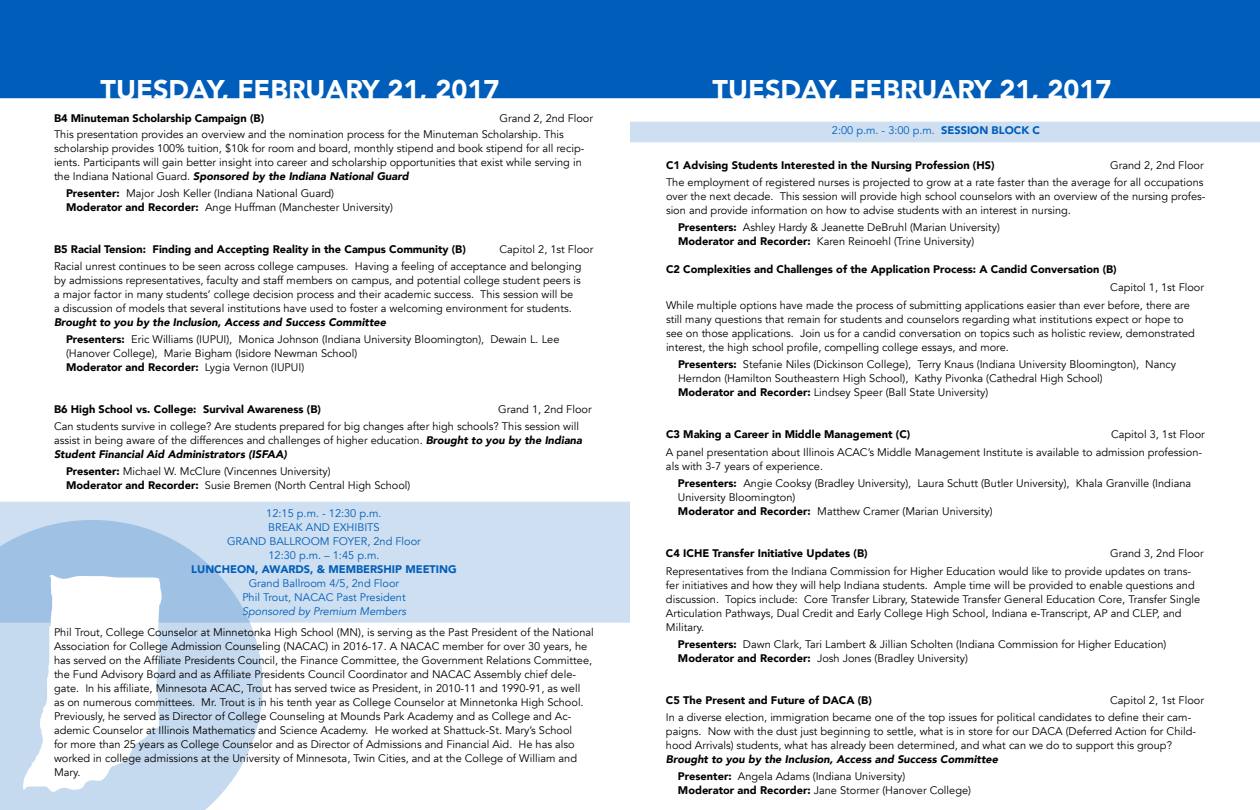
<style>
.page{position:relative;width:1260px;height:810px;background:#fff}
.page>*{position:absolute;margin:0;border:0;box-sizing:border-box;transform-origin:0 0}
.t1{font:900 27px "Avenir";color:#fff}
.t2{font:11px/14px "Avenir";color:#000}
.t3{font:900 11px "Avenir";color:#000}
.t4{font:11px/14px "Avenir";color:#005db9;text-align:center}
.t5{font:italic 900 11px/17px "Avenir";color:#000}
.t6{font:900 11px "Avenir";color:#005db9}
.t7{font:italic 11px "Avenir";color:#005db9}
.s1{font-weight:900;font-style:italic}
.s2{font-weight:900}
.s3{font-style:normal}
.s4{font-weight:400;font-style:normal}
</style>
<div class="page">
<div style="left:0;top:502px;width:630px;height:121px;background:#cddff1"></div>
<svg style="left:0;top:520px;width:263px;height:290px;background:#c1d7ed"></svg>
<svg style="left:23px;top:540px;width:140px;height:255px"></svg>
<div style="left:0;top:0;width:1260px;height:98px;background:#005db9"></div>
<div style="left:630px;top:122px;width:630px;height:20px;background:#cddff1"></div>
<h1 class="t1" style="left:101px;top:66px;width:400px">TUESDAY, FEBRUARY 21, 2017</h1>
<h1 class="t1" style="left:713px;top:67px;width:400px">TUESDAY, FEBRUARY 21, 2017</h1>
<p class="t3" style="left:54px;top:109px;width:212px">B4 Minuteman Scholarship Campaign (B)</p>
<p class="t2" style="left:54px;top:111px;width:541px;line-height:16px;text-indent:446px">Grand 2, 2nd Floor<br>This presentation provides an overview and the nomination process for the Minuteman Scholarship. This</p>
<p class="t2" style="left:54px;top:142px;width:532px">scholarship provides 100% tuition, $10k for room and board, monthly stipend and book stipend for all recip&shy;ients. Participants will gain better insight into career and scholarship opportunities that exist while serving in the Indiana National Guard. <span class="s1">Sponsored by the Indiana National Guard</span></p>
<p class="t2" style="left:66px;top:187px;width:328px"><span class="s2">Presenter:</span> Major Josh Keller (Indiana National Guard)<br><span class="s2">Moderator and Recorder:</span> Ange Huffman (Manchester University)</p>
<p class="t3" style="left:54px;top:240px;width:413px">B5 Racial Tension: Finding and Accepting Reality in the Campus Community (B)</p>
<p class="t4" style="left:832px;top:124px;width:210px">2:00 p.m. - 3:00 p.m. <span class="s2">SESSION BLOCK C</span></p>
<p class="t3" style="left:666px;top:156px;width:330px">C1 Advising Students Interested in the Nursing Profession (HS)</p>
<p class="t2" style="left:666px;top:157px;width:539px;line-height:17px;text-align:right">Grand 2, 2nd Floor<br>The employment of registered nurses is projected to grow at a rate faster than the average for all occupations</p>
<p class="t2" style="left:666px;top:190px;width:541px">over the next decade. This session will provide high school counselors with an overview of the nursing profes&shy;sion and provide information on how to advise students with an interest in nursing.</p>
<p class="t2" style="left:678px;top:221px;width:324px"><span class="s2">Presenters:</span> Ashley Hardy &amp; Jeanette DeBruhl (Marian University)<br><span class="s2">Moderator and Recorder:</span> Karen Reinoehl (Trine University)</p>
<p class="t3" style="left:666px;top:260px;width:452px">C2 Complexities and Challenges of the Application Process: A Candid Conversation (B)</p>
<p class="t2" style="left:666px;top:279px;width:540px;line-height:18px;text-indent:444px">Capitol 1, 1st Floor<br>While multiple options have made the process of submitting applications easier than ever before, there are</p>
<p class="t2" style="left:666px;top:313px;width:530px">still many questions that remain for students and counselors regarding what institutions expect or hope to see on those applications. Join us for a candid conversation on topics such as holistic review, demonstrated interest, the high school profile, compelling college essays, and more.</p>
<p class="t2" style="left:678px;top:358px;width:500px"><span class="s2">Presenters:</span> Stefanie Niles (Dickinson College), Terry Knaus (Indiana University Bloomington), Nancy<br>Herndon (Hamilton Southeastern High School), Kathy Pivonka (Cathedral High School)<br><span class="s2">Moderator and Recorder:</span> Lindsey Speer (Ball State University)</p>
<p class="t3" style="left:666px;top:425px;width:246px">C3 Making a Career in Middle Management (C)</p>
<p class="t2" style="left:54px;top:241px;width:541px;line-height:17px;text-indent:446px">Capitol 2, 1st Floor<br>Racial unrest continues to be seen across college campuses. Having a feeling of acceptance and belonging</p>
<p class="t2" style="left:54px;top:274px;width:528px">by admissions representatives, faculty and staff members on campus, and potential college student peers is a major factor in many students’ college decision process and their academic success. This session will be a discussion of models that several institutions have used to foster a welcoming environment for students.</p>
<p class="t2" style="left:66px;top:314px;width:495px;line-height:17px;text-indent:-12px"><span class="s1">Brought to you by the Inclusion, Access and Success Committee<br></span><span class="s2">Presenters:</span> Eric Williams (IUPUI), Monica Johnson (Indiana University Bloomington), Dewain L. Lee</p>
<p class="t2" style="left:66px;top:347px;width:293px">(Hanover College), Marie Bigham (Isidore Newman School)<br><span class="s2">Moderator and Recorder:</span> Lygia Vernon (IUPUI)</p>
<p class="t3" style="left:54px;top:400px;width:269px">B6 High School vs. College: Survival Awareness (B)</p>
<p class="t2" style="left:54px;top:401px;width:539px;line-height:17px;text-indent:444px">Grand 1, 2nd Floor<br>Can students survive in college? Are students prepared for big changes after high schools? This session will</p>
<p class="t2" style="left:54px;top:434px;width:530px">assist in being aware of the differences and challenges of higher education. <span class="s1">Brought to you by the Indiana<br>Student Financial Aid Administrators (ISFAA)</span></p>
<p class="t2" style="left:66px;top:465px;width:346px"><span class="s2">Presenter:</span> Michael W. McClure (Vincennes University)<br><span class="s2">Moderator and Recorder:</span> Susie Bremen (North Central High School)</p>
<p class="t4" style="left:227px;top:507px;width:195px">12:15 p.m. - 12:30 p.m.<br>BREAK AND EXHIBITS<br>GRAND BALLROOM FOYER, 2nd Floor<br>12:30 p.m. – 1:45 p.m.</p>
<p class="t6" style="left:191px;top:560px;width:267px">LUNCHEON, AWARDS, &amp; MEMBERSHIP MEETING</p>
<p class="t4" style="left:242px;top:577px;width:165px">Grand Ballroom 4/5, 2nd Floor<br>Phil Trout, NACAC Past President</p>
<p class="t7" style="left:242px;top:605px;width:166px">Sponsored by Premium Members</p>
<p class="t2" style="left:54px;top:626px;width:541px">Phil Trout, College Counselor at Minnetonka High School (MN), is serving as the Past President of the National Association for College Admission Counseling (NACAC) in 2016-17. A NACAC member for over 30 years, he has served on the Affiliate Presidents Council, the Finance Committee, the Government Relations Committee, the Fund Advisory Board and as Affiliate Presidents Council Coordinator and NACAC Assembly chief dele&shy;gate. In his affiliate, Minnesota ACAC, Trout has served twice as President, in 2010-11 and 1990-91, as well<br>as on numerous committees. Mr. Trout is in his tenth year as College Counselor at Minnetonka High School.<br>Previously, he served as Director of College Counseling at Mounds Park Academy and as College and Ac&shy;ademic Counselor at Illinois Mathematics and Science Academy. He worked at Shattuck-St. Mary’s School<br>for more than 25 years as College Counselor and as Director of Admissions and Financial Aid. He has also worked in college admissions at the University of Minnesota, Twin Cities, and at the College of William and Mary.</p>
<p class="t2" style="left:666px;top:426px;width:540px;line-height:18px;text-align:right">Capitol 3, 1st Floor<br>A panel presentation about Illinois ACAC’s Middle Management Institute is available to admission profession-</p>
<p class="t2" style="left:678px;top:458px;width:515px;line-height:17px;text-indent:-12px">als with 3-7 years of experience.<br><span class="s2">Presenters:</span> Angie Cooksy (Bradley University), Laura Schutt (Butler University), Khala Granville (Indiana</p>
<p class="t2" style="left:678px;top:491px;width:316px">University Bloomington)<br><span class="s2">Moderator and Recorder:</span> Matthew Cramer (Marian University)</p>
<p class="t3" style="left:666px;top:544px;width:203px">C4 ICHE Transfer Initiative Updates (B)</p>
<p class="t2" style="left:666px;top:545px;width:539px;line-height:18px;text-indent:444px">Grand 3, 2nd Floor<br>Representatives from the Indiana Commission for Higher Education would like to provide updates on trans-</p>
<p class="t2" style="left:666px;top:579px;width:536px">fer initiatives and how they will help Indiana students. Ample time will be provided to enable questions and discussion. Topics include: Core Transfer Library, Statewide Transfer General Education Core, Transfer Single Articulation Pathways, Dual Credit and Early College High School, Indiana e-Transcript, AP and CLEP, and Military.</p>
<p class="t2" style="left:678px;top:638px;width:490px"><span class="s2">Presenters:</span> Dawn Clark, Tari Lambert &amp; Jillian Scholten (Indiana Commission for Higher Education)<br><span class="s2">Moderator and Recorder:</span> Josh Jones (Bradley University)</p>
<p class="t3" style="left:666px;top:691px;width:207px">C5 The Present and Future of DACA (B)</p>
<p class="t2" style="left:666px;top:692px;width:540px;line-height:17px;text-indent:444px">Capitol 2, 1st Floor<br>In a diverse election, immigration became one of the top issues for political candidates to define their cam-</p>
<p class="t2" style="left:666px;top:725px;width:532px">paigns. Now with the dust just beginning to settle, what is in store for our DACA (Deferred Action for Child&shy;hood Arrivals) students, what has already been determined, and what can we do to support this group?</p>
<p class="t5" style="left:678px;top:751px;width:322px;text-indent:-12px">Brought to you by the Inclusion, Access and Success Committee<br><span class="s3">Presenter:</span> <span class="s4">Angela Adams (Indiana University)</span></p>
<p class="t2" style="left:678px;top:784px;width:295px"><span class="s2">Moderator and Recorder:</span> Jane Stormer (Hanover College)</p>
</div>
